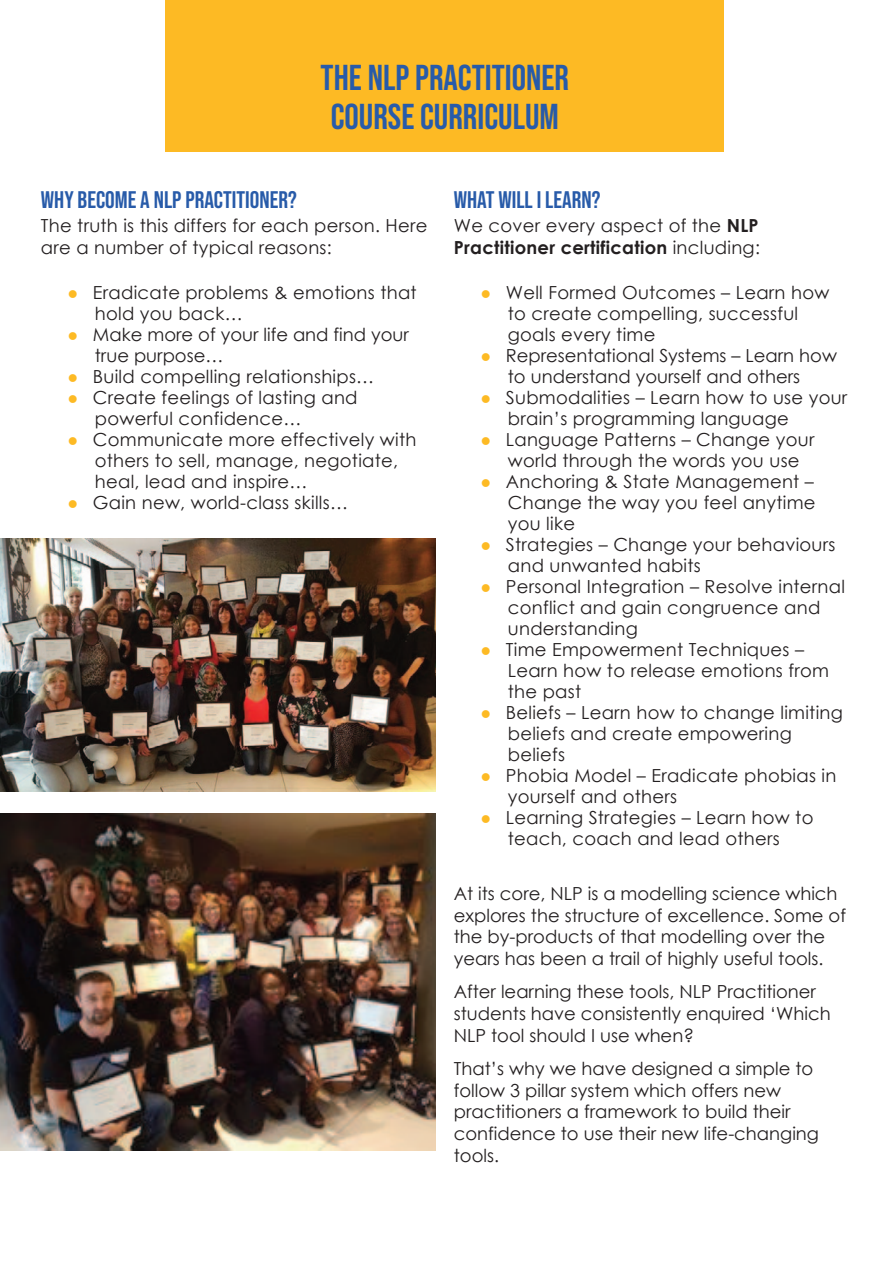
<style>
.page{position:relative;width:893px;height:1263px;background:#fff}
.page>*{position:absolute;margin:0;border:0;box-sizing:border-box;transform-origin:0 0}
.t1{font:36px/38.5px "Bebas Neue";color:#285ba9}
.t2{font:24px "Bebas Neue";color:#285ba9}
.t3{font:18px/21px "Century Gothic";letter-spacing:.015em;color:#231f20}
.s1{color:#fdba24}
.s2{font-weight:700}
</style>
<div class="page">
<div style="left:166px;top:0;width:558px;height:152px;background:#fdba24"></div>
<img style="left:0;top:538px;width:436px;height:254px">
<img style="left:0;top:813px;width:436px;height:338px">
<h1 class="t1" style="left:321px;top:58px;width:250px">THE NLP PRACTITIONER<br>COURSE CURRICULUM</h1>
<h2 class="t2" style="left:41px;top:185px;width:257px">WHY BECOME A NLP PRACTITIONER?</h2>
<p class="t3" style="left:41px;top:214px;width:388px;line-height:21.6px">The truth is this differs for each person. Here are a number of typical reasons:</p>
<p class="t3" style="left:95px;top:281px;width:323px;text-indent:-27px"><span class="s1">●</span> Eradicate problems &amp; emotions that hold you back…</p>
<p class="t3" style="left:95px;top:323px;width:316px;text-indent:-27px"><span class="s1">●</span> Make more of your life and find your true purpose…</p>
<p class="t3" style="left:68px;top:365px;width:308px"><span class="s1">●</span> Build compelling relationships…</p>
<p class="t3" style="left:95px;top:386px;width:264px;text-indent:-27px"><span class="s1">●</span> Create feelings of lasting and powerful confidence…</p>
<p class="t3" style="left:95px;top:428px;width:323px;text-indent:-27px"><span class="s1">●</span> Communicate more effectively with others to sell, manage, negotiate, heal, lead and inspire…</p>
<p class="t3" style="left:68px;top:491px;width:282px"><span class="s1">●</span> Gain new, world-class skills…</p>
<h2 class="t2" style="left:454px;top:185px;width:148px">WHAT WILL I LEARN?</h2>
<p class="t3" style="left:454px;top:214px;width:308px;line-height:21.6px">We cover every aspect of the <span class="s2">NLP<br>Practitioner certification</span> including:</p>
<p class="t3" style="left:508px;top:281px;width:323px;text-indent:-27px"><span class="s1">●</span> Well Formed Outcomes – Learn how to create compelling, successful goals every time</p>
<p class="t3" style="left:481px;top:344px;width:358px;text-align:center"><span class="s1">●</span> Representational Systems – Learn how to understand yourself and others</p>
<p class="t3" style="left:508px;top:386px;width:341px;text-indent:-27px"><span class="s1">●</span> Submodalities – Learn how to use your brain’s programming language</p>
<p class="t3" style="left:508px;top:428px;width:308px;text-indent:-27px"><span class="s1">●</span> Language Patterns – Change your world through the words you use</p>
<p class="t3" style="left:508px;top:470px;width:309px;text-align:justify;text-indent:-27px"><span class="s1">●</span> Anchoring &amp; State Management – Change the way you feel anytime you like</p>
<p class="t3" style="left:508px;top:533px;width:329px;text-indent:-27px"><span class="s1">●</span> Strategies – Change your behaviours and unwanted habits</p>
<p class="t3" style="left:508px;top:575px;width:339px;text-indent:-27px"><span class="s1">●</span> Personal Integration – Resolve internal conflict and gain congruence and understanding</p>
<p class="t3" style="left:508px;top:638px;width:323px;text-indent:-27px"><span class="s1">●</span> Time Empowerment Techniques –<br>Learn how to release emotions from the past</p>
<p class="t3" style="left:508px;top:701px;width:337px;text-indent:-27px"><span class="s1">●</span> Beliefs – Learn how to change limiting beliefs and create empowering beliefs</p>
<p class="t3" style="left:508px;top:764px;width:330px;text-indent:-27px"><span class="s1">●</span> Phobia Model – Eradicate phobias in yourself and others</p>
<p class="t3" style="left:481px;top:806px;width:334px;text-align:center"><span class="s1">●</span> Learning Strategies – Learn how to teach, coach and lead others</p>
<p class="t3" style="left:454px;top:882px;width:394px;line-height:21.6px">At its core, NLP is a modelling science which explores the structure of excellence. Some of the by-products of that modelling over the years has been a trail of highly useful tools.</p>
<p class="t3" style="left:454px;top:980px;width:378px;line-height:21.6px">After learning these tools, NLP Practitioner students have consistently enquired ‘Which<br>NLP tool should I use when?</p>
<p class="t3" style="left:454px;top:1057px;width:367px;line-height:21.6px">That’s why we have designed a simple to follow 3 pillar system which offers new practitioners a framework to build their confidence to use their new life-changing tools.</p>
</div>
